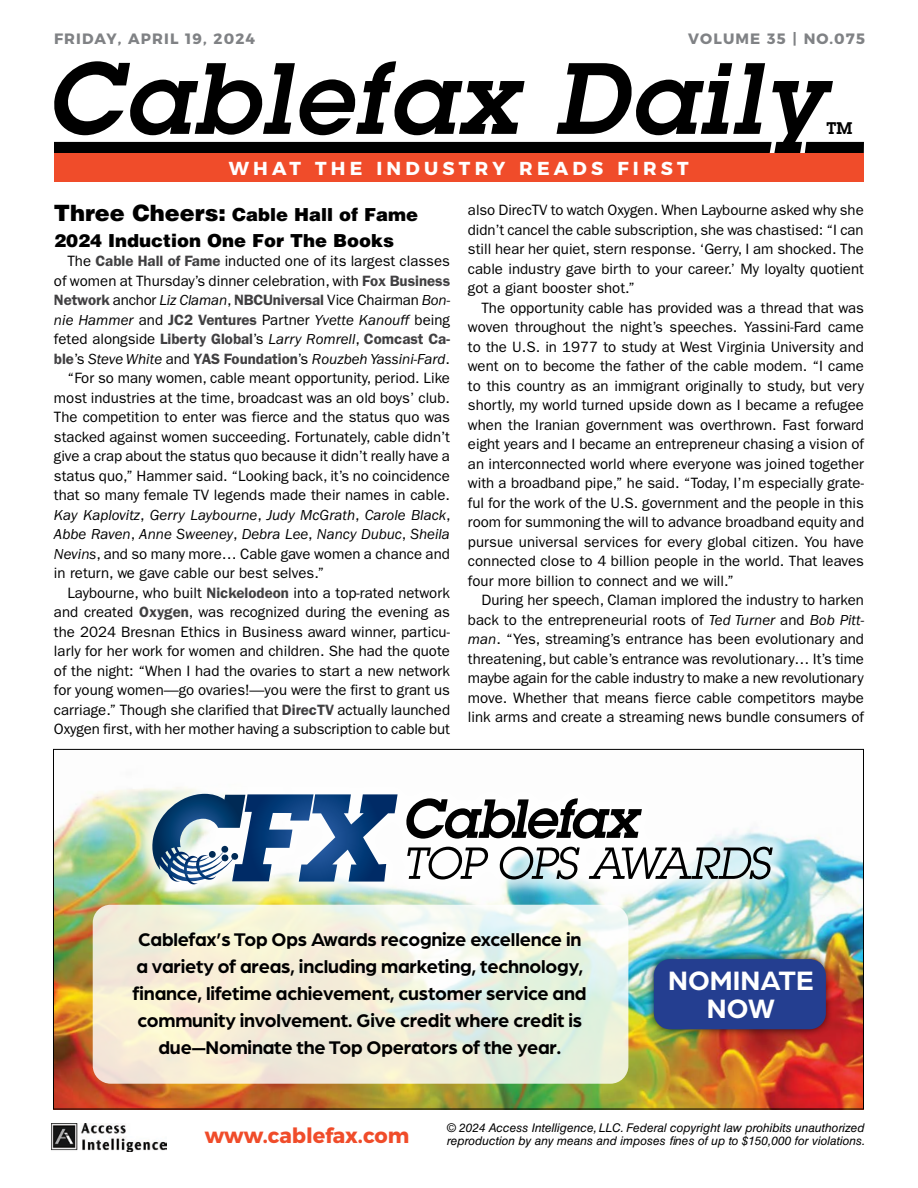
<style>
.page{position:relative;width:918px;height:1188px;background:#fff}
.page>*{position:absolute;margin:0;border:0;box-sizing:border-box;transform-origin:0 0}
.t1{font:italic 600 99px "Lubalin Graph Std";letter-spacing:.03em;color:#000}
.t2{font:700 28.35px/28.3px "Arboria";color:#fff;text-align:center}
.t3{font:700 21px "Montserrat";color:#f04c2a}
.t4{font:700 19.5px/27px "Arboria";letter-spacing:-.01em;color:#000;text-align:center}
.t5{font:700 18.75px "Montserrat";letter-spacing:.225em;color:#fff}
.t6{font:900 18px/25.5px "Helvetica LT Std";color:#000}
.t7{font:600 16.5px "Lubalin Graph Std";color:#000}
.t8{font:15px/19.5px "ITC Franklin Gothic Std";color:#000;text-align:justify}
.t9{font:italic 15px "ITC Franklin Gothic Std";color:#000}
.t10{font:600 15px "ITC Franklin Gothic Std";color:#414042}
.t11{font:700 15px "Montserrat";letter-spacing:.075em;color:#808285}
.t12{font:italic 12px/13.5px "Helvetica LT Std";color:#000}
.s1{font-size:22.5px}
.s2{font-weight:600;color:#414042}
.s3{font-weight:400;color:#000}
.s4{font-weight:400;font-style:italic;color:#000}
.s5{font-style:normal}
.s6{font-weight:600;font-style:normal;color:#414042}
.s7{font-style:italic}
</style>
<div class="page">
<div style="left:54px;top:142px;width:718px;height:11px;background:#000"></div>
<svg style="left:805px;top:142px;width:59px;height:11px"></svg>
<div style="left:54px;top:153px;width:809px;height:29px;background:#f04c2a"></div>
<img style="left:52px;top:1123px;width:115px;height:29px">
<img style="left:55px;top:789px;width:807px;height:318px">
<div style="left:133px;top:775px;width:658px;height:128px;background:#fff;opacity:.75"></div>
<svg style="left:406px;top:798px;width:236px;height:41px"></svg>
<svg style="left:407px;top:847px;width:81px;height:32px"></svg>
<svg style="left:498px;top:847px;width:82px;height:32px"></svg>
<svg style="left:589px;top:847px;width:184px;height:32px"></svg>
<svg style="left:151px;top:794px;width:247px;height:90px"></svg>
<svg style="left:93px;top:905px;width:535px;height:179px;background:#f0efdd"></svg>
<div style="left:645px;top:950px;width:190px;height:88px;background:#000;opacity:.75"></div>
<div style="left:654px;top:959px;width:172px;height:70px;background:#243e90;border-radius:16px"></div>
<p class="t11" style="left:54px;top:26px;width:203px">FRIDAY, APRIL 19, 2024</p>
<p class="t11" style="left:688px;top:26px;width:178px">VOLUME 35 | NO.075</p>
<h1 class="t1" style="left:46px;top:33px;width:779px">Cablefax Daily</h1>
<p class="t7" style="left:827px;top:117px;width:27px">TM</p>
<p class="t5" style="left:229px;top:153px;width:462px">WHAT THE INDUSTRY READS FIRST</p>
<p class="t6" style="left:54px;top:202px;width:366px"><span class="s1">Three Cheers:</span> Cable Hall of Fame<br>2024 Induction One For The Books</p>
<p class="t8" style="left:67px;top:252px;width:384px">The <span class="s2">Cable Hall of Fame</span> inducted one of its largest classes</p>
<p class="t8" style="left:54px;top:271px;width:398px">of women at Thursday’s dinner celebration, with <span class="s2">Fox Business</span></p>
<p class="t10" style="left:54px;top:291px;width:398px">Network <span class="s3">anchor</span> <span class="s4">Liz Claman</span><span class="s3">,</span> NBCUniversal <span class="s3">Vice Chairman</span> <span class="s4">Bon-</span></p>
<p class="t9" style="left:54px;top:312px;width:398px">nie Hammer <span class="s5">and</span> <span class="s6">JC2 Ventures</span> <span class="s5">Partner</span> Yvette Kanouff <span class="s5">being</span></p>
<p class="t10" style="left:54px;top:330px;width:397px"><span class="s3">feted alongside</span> Liberty Global<span class="s3">’s</span> <span class="s4">Larry Romrell</span><span class="s3">,</span> Comcast Ca-</p>
<p class="t9" style="left:54px;top:351px;width:397px"><span class="s6">ble</span><span class="s5">’s</span> Steve White <span class="s5">and</span> <span class="s6">YAS Foundation</span><span class="s5">’s</span> Rouzbeh Yassini-Fard<span class="s5">.</span></p>
<p class="t8" style="left:67px;top:369px;width:384px">“For so many women, cable meant opportunity, period. Like</p>
<p class="t8" style="left:54px;top:388px;width:398px">most industries at the time, broadcast was an old boys’ club.</p>
<p class="t8" style="left:54px;top:408px;width:397px">The competition to enter was fierce and the status quo was</p>
<p class="t8" style="left:54px;top:427px;width:398px">stacked against women succeeding. Fortunately, cable didn’t</p>
<p class="t8" style="left:54px;top:447px;width:397px">give a crap about the status quo because it didn’t really have a</p>
<p class="t8" style="left:54px;top:466px;width:397px">status quo,” Hammer said. “Looking back, it’s no coincidence</p>
<p class="t8" style="left:54px;top:486px;width:398px">that so many female TV legends made their names in cable.</p>
<p class="t9" style="left:54px;top:507px;width:398px">Kay Kaplovitz<span class="s5">,</span> Gerry Laybourne<span class="s5">,</span> Judy McGrath<span class="s5">,</span> Carole Black<span class="s5">,</span></p>
<p class="t9" style="left:54px;top:526px;width:397px">Abbe Raven<span class="s5">,</span> Anne Sweeney<span class="s5">,</span> Debra Lee<span class="s5">,</span> Nancy Dubuc<span class="s5">,</span> Sheila</p>
<p class="t8" style="left:54px;top:544px;width:397px"><span class="s7">Nevins</span>, and so many more… Cable gave women a chance and</p>
<p class="t8" style="left:54px;top:564px;width:272px">in return, we gave cable our best selves.”</p>
<p class="t8" style="left:67px;top:583px;width:384px">Laybourne, who built <span class="s2">Nickelodeon</span> into a top-rated network</p>
<p class="t8" style="left:54px;top:603px;width:398px">and created <span class="s2">Oxygen</span>, was recognized during the evening as</p>
<p class="t8" style="left:54px;top:622px;width:397px">the 2024 Bresnan Ethics in Business award winner, particu-</p>
<p class="t8" style="left:54px;top:642px;width:398px">larly for her work for women and children. She had the quote</p>
<p class="t8" style="left:54px;top:661px;width:398px">of the night: “When I had the ovaries to start a new network</p>
<p class="t8" style="left:54px;top:681px;width:397px">for young women—go ovaries!—you were the first to grant us</p>
<p class="t8" style="left:54px;top:700px;width:398px">carriage.” Though she clarified that <span class="s2">DirecTV</span> actually launched</p>
<p class="t8" style="left:54px;top:720px;width:397px">Oxygen first, with her mother having a subscription to cable but</p>
<p class="t8" style="left:468px;top:201px;width:398px">also DirecTV to watch Oxygen. When Laybourne asked why she didn’t cancel the cable subscription, she was chastised: “I can still hear her quiet, stern response. ‘Gerry, I am shocked. The cable industry gave birth to your career.’ My loyalty quotient got a giant booster shot.”</p>
<p class="t8" style="left:468px;top:298px;width:398px;text-indent:14px">The opportunity cable has provided was a thread that was woven throughout the night’s speeches. Yassini-Fard came to the U.S. in 1977 to study at West Virginia University and went on to become the father of the cable modem. “I came to this country as an immigrant originally to study, but very shortly, my world turned upside down as I became a refugee when the Iranian government was overthrown. Fast forward eight years and I became an entrepreneur chasing a vision of an interconnected world where everyone was joined together with a broadband pipe,” he said. “Today, I’m especially grate&shy;ful for the work of the U.S. government and the people in this room for summoning the will to advance broadband equity and pursue universal services for every global citizen. You have connected close to 4 billion people in the world. That leaves four more billion to connect and we will.”</p>
<p class="t8" style="left:468px;top:591px;width:398px;text-indent:14px">During her speech, Claman implored the industry to harken back to the entrepreneurial roots of <span class="s7">Ted Turner</span> and <span class="s7">Bob Pitt&shy;man</span>. “Yes, streaming’s entrance has been evolutionary and threatening, but cable’s entrance was revolutionary… It’s time maybe again for the cable industry to make a new revolutionary move. Whether that means fierce cable competitors maybe link arms and create a streaming news bundle consumers of</p>
<p class="t4" style="left:133px;top:925px;width:455px">Cablefax’s Top Ops Awards recognize excellence in a variety of areas, including marketing, technology, finance, lifetime achievement, customer service and community involvement. Give credit where credit is due—Nominate the Top Operators of the year.</p>
<h2 class="t2" style="left:668px;top:965px;width:147px">NOMINATE<br>NOW</h2>
<h3 class="t3" style="left:205px;top:1119px;width:206px">www.cablefax.com</h3>
<p class="t12" style="left:447px;top:1121px;width:420px">© 2024 Access Intelligence, LLC. Federal copyright law prohibits unauthorized reproduction by any means and imposes fines of up to $150,000 for violations.</p>
</div>
